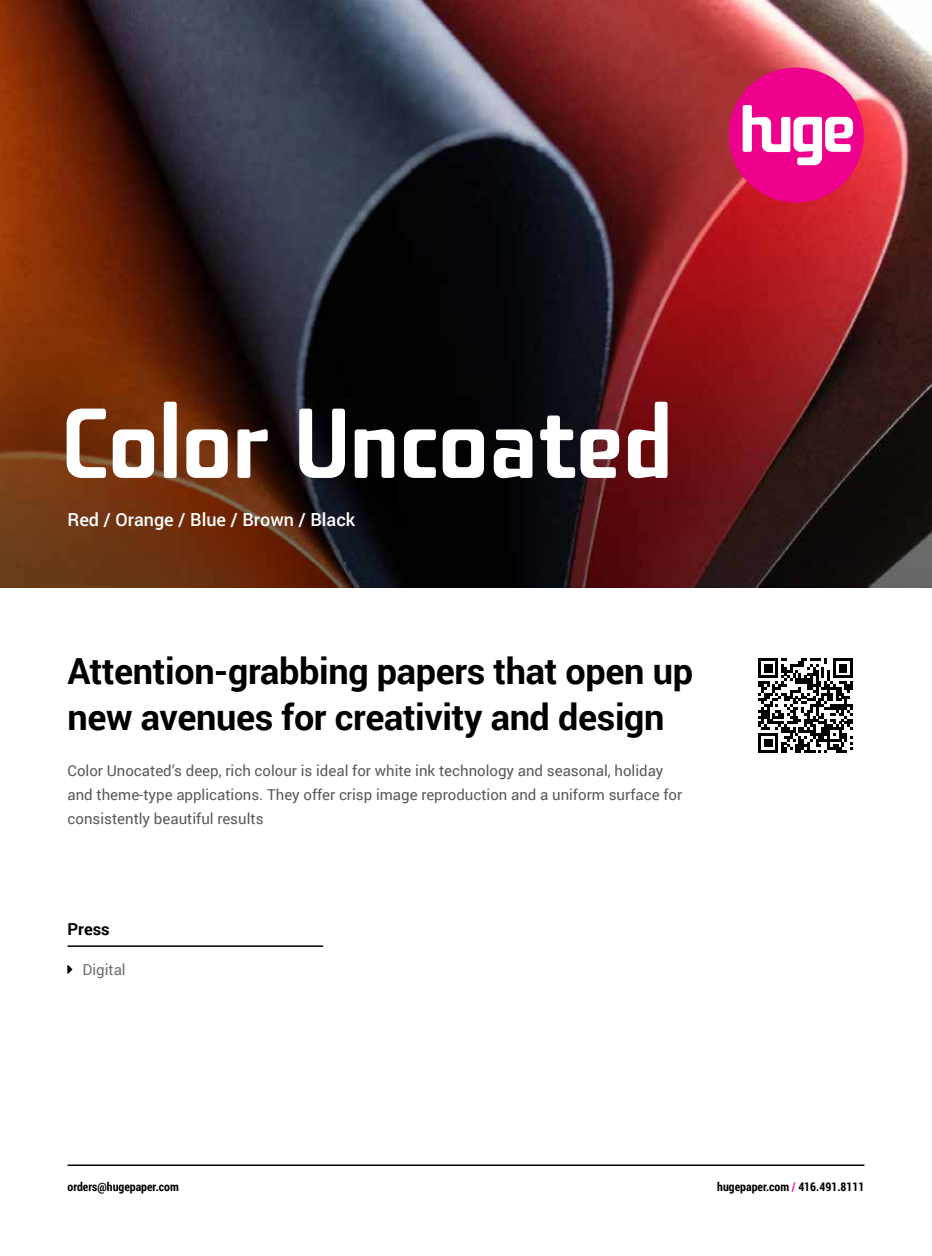
<style>
.page{position:relative;width:932px;height:1256px;background:#fff}
.page>*{position:absolute;margin:0;border:0;box-sizing:border-box;transform-origin:0 0}
.t1{font:500 96px "Fishmonger K";letter-spacing:-.025em;color:#fff}
.t2{font:700 36px/45px "Roboto";letter-spacing:-.01em;color:#000}
.t3{font:500 18px "Roboto";color:#fff}
.t4{font:700 16.5px "Roboto";color:#000}
.t5{font:15px/24px "Roboto";color:#58595b}
.t6{font:15px "Roboto";color:#6d6e71}
.t7{font:700 12px "Roboto Condensed";color:#000}
.s1{color:#ec008c}
</style>
<div class="page">
<hr style="left:68px;top:1164px;width:796px;height:2px;background:#000">
<img style="left:0;top:0;width:932px;height:587px">
<svg style="left:758px;top:658px;width:95px;height:95px"></svg>
<div style="left:728px;top:68px;width:135px;height:134px;background:#ec008c;border-radius:50%"></div>
<svg style="left:742px;top:105px;width:111px;height:60px"></svg>
<hr style="left:68px;top:945px;width:255px;height:2px;background:#000">
<h1 class="t1" style="left:62px;top:387px;width:613px">Color Uncoated</h1>
<p class="t3" style="left:68px;top:506px;width:289px">Red / Orange / Blue / Brown / Black</p>
<h2 class="t2" style="left:68px;top:648px;width:627px">Attention-grabbing papers that open up new avenues for creativity and design</h2>
<p class="t5" style="left:68px;top:758px;width:616px">Color Unocated’s deep, rich colour is ideal for white ink technology and seasonal, holiday and theme-type applications. They offer crisp image reproduction and a uniform surface for consistently beautiful results</p>
<p class="t4" style="left:68px;top:917px;width:44px">Press</p>
<p class="t6" style="left:82px;top:959px;width:45px">Digital</p>
<p class="t7" style="left:67px;top:1178px;width:113px">orders@hugepaper.com</p>
<p class="t7" style="left:717px;top:1178px;width:149px">hugepaper.com <span class="s1">/</span> 416.491.8111</p>
</div>
